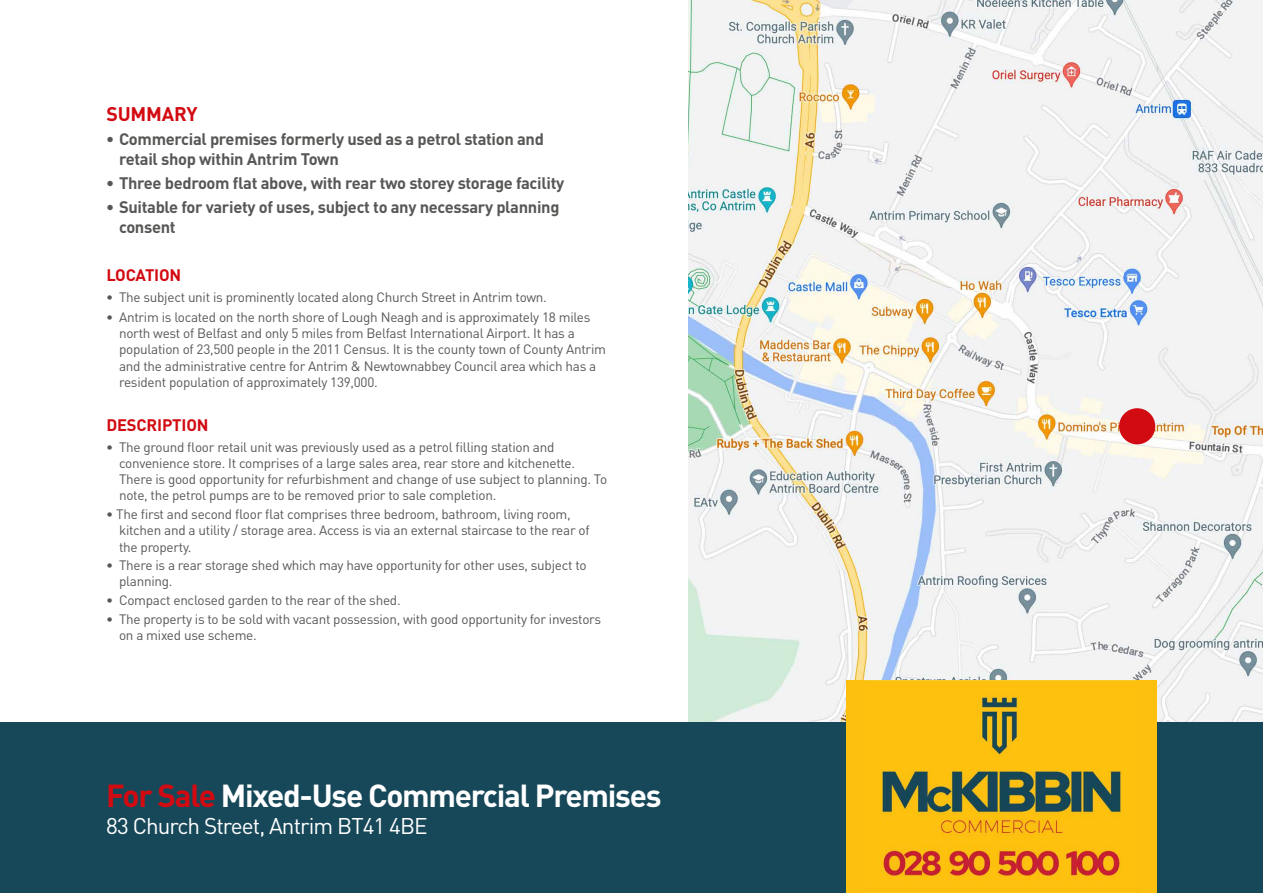
<style>
.page{position:relative;width:1263px;height:893px;background:#fff}
.page>*{position:absolute;margin:0;border:0;box-sizing:border-box;transform-origin:0 0}
.t1{font:700 31.5px "DIN Pro";letter-spacing:-.04em;color:#fff}
.t2{font:22.5px "DIN Pro";letter-spacing:-.04em;color:#fff}
.t3{font:700 19.5px "DIN Pro";letter-spacing:-.01em;color:#d20a11}
.t4{font:700 16.5px/19.8px "DIN Pro";letter-spacing:-.02em;color:#575756}
.t5{font:700 16.5px "DIN Pro";letter-spacing:-.01em;color:#d20a11}
.t6{font:13.5px/16.2px "DIN Pro";letter-spacing:-.02em;color:#575756}
.s1{color:#d20a11}
</style>
<div class="page">
<img style="left:689px;top:0;width:574px;height:723px">
<div style="left:0;top:723px;width:1263px;height:170px;background:#174859"></div>
<div style="left:1119px;top:408px;width:36px;height:36px;background:#d20a11;border-radius:50%"></div>
<div style="left:846px;top:680px;width:311px;height:213px;background:#fdc00f"></div>
<img style="left:866px;top:680px;width:271px;height:211px">
<h3 class="t3" style="left:106px;top:101px;width:93px">SUMMARY</h3>
<p class="t4" style="left:119px;top:129px;width:426px;text-indent:-13px">• Commercial premises formerly used as a petrol station and retail shop within Antrim Town</p>
<p class="t4" style="left:106px;top:173px;width:459px">• Three bedroom flat above, with rear two storey storage facility</p>
<p class="t4" style="left:119px;top:197px;width:442px;text-indent:-13px">• Suitable for variety of uses, subject to any necessary planning consent</p>
<p class="t5" style="left:106px;top:264px;width:76px">LOCATION</p>
<p class="t6" style="left:106px;top:288px;width:442px">• The subject unit is prominently located along Church Street in Antrim town.</p>
<p class="t6" style="left:119px;top:308px;width:488px;text-indent:-13px">• Antrim is located on the north shore of Lough Neagh and is approximately 18 miles north west of Belfast and only 5 miles from Belfast International Airport. It has a population of 23,500 people in the 2011 Census. It is the county town of County Antrim and the administrative centre for Antrim &amp; Newtownabbey Council area which has a resident population of approximately 139,000.</p>
<p class="t5" style="left:106px;top:414px;width:104px">DESCRIPTION</p>
<p class="t6" style="left:119px;top:438px;width:490px;text-indent:-13px">• The ground floor retail unit was previously used as a petrol filling station and convenience store. It comprises of a large sales area, rear store and kitchenette.<br>There is good opportunity for refurbishment and change of use subject to planning. To note, the petrol pumps are to be removed prior to sale completion.</p>
<p class="t6" style="left:119px;top:506px;width:472px;text-indent:-13px">• The first and second floor flat comprises three bedroom, bathroom, living room, kitchen and a utility / storage area. Access is via an external staircase to the rear of the property.</p>
<p class="t6" style="left:119px;top:557px;width:469px;text-indent:-13px">• There is a rear storage shed which may have opportunity for other uses, subject to planning.</p>
<p class="t6" style="left:106px;top:592px;width:296px">• Compact enclosed garden to the rear of the shed.</p>
<p class="t6" style="left:119px;top:610px;width:484px;text-indent:-13px">• The property is to be sold with vacant possession, with good opportunity for investors on a mixed use scheme.</p>
<h1 class="t1" style="left:106px;top:774px;width:557px"><span class="s1">For Sale</span> Mixed-Use Commercial Premises</h1>
<h2 class="t2" style="left:106px;top:810px;width:323px">83 Church Street, Antrim BT41 4BE</h2>
</div>
